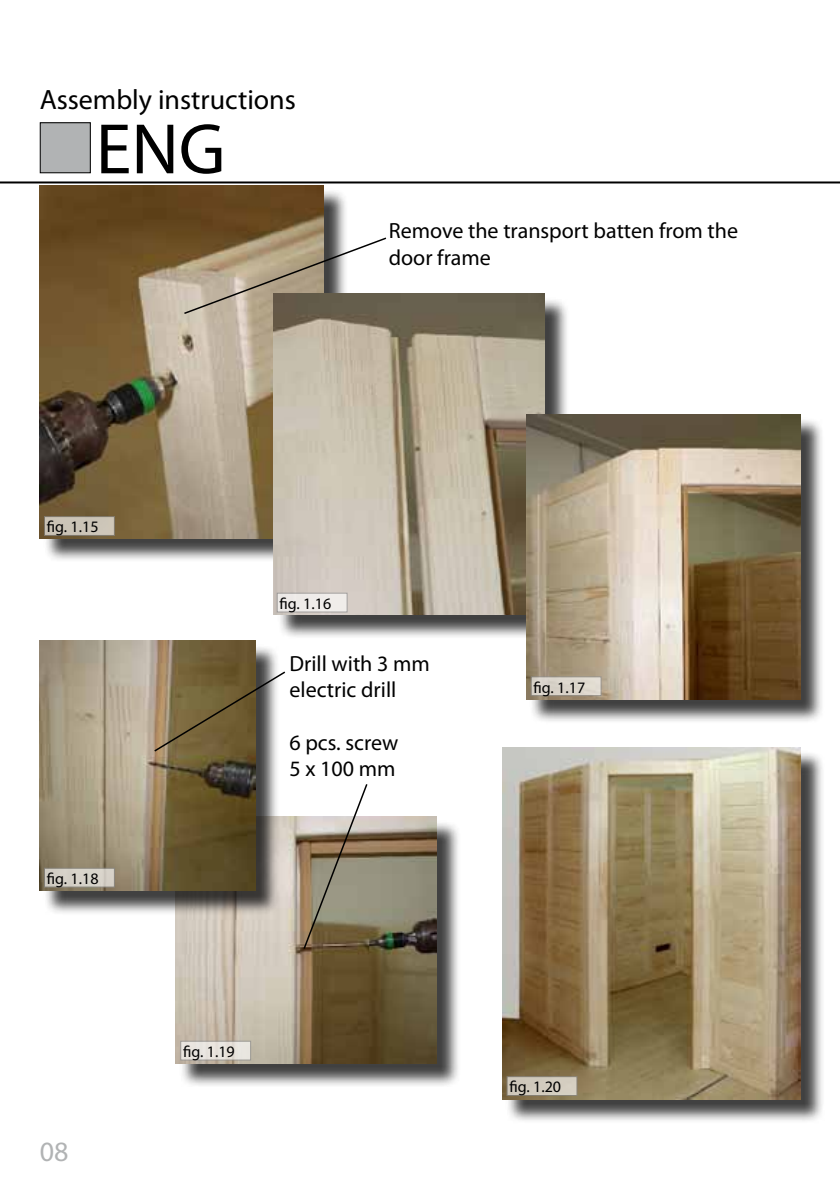
<style>
.page{position:relative;width:840px;height:1191px;background:#fff}
.page>*{position:absolute;margin:0;border:0;box-sizing:border-box;transform-origin:0 0}
.t1{font:72px "Myriad Pro";color:#000}
.t2{font:28px "Myriad Pro";color:#000}
.t3{font:28px "Myriad Pro";color:#b1b3b4}
.t4{font:22px/26.4px "Myriad Pro";color:#000}
.t5{font:16px "Myriad Pro";color:#000}
</style>
<div class="page">
<div style="left:505px;top:750px;width:319px;height:374px;background:#000;opacity:.75"></div>
<img style="left:502px;top:747px;width:297px;height:352px">
<div style="left:43px;top:188px;width:305px;height:375px;background:#000;opacity:.75"></div>
<img style="left:40px;top:185px;width:283px;height:353px">
<div style="left:277px;top:297px;width:292px;height:342px;background:#000;opacity:.75"></div>
<img style="left:274px;top:294px;width:270px;height:321px">
<div style="left:529px;top:417px;width:295px;height:307px;background:#000;opacity:.75"></div>
<img style="left:526px;top:414px;width:273px;height:285px">
<div style="left:44px;top:516px;width:71px;height:20px;background:#cbc4b7;border:1px solid #87888a"></div>
<div style="left:276px;top:592px;width:71px;height:20px;background:#efecea;border:1px solid #87888a"></div>
<div style="left:530px;top:676px;width:71px;height:20px;background:#dbd5cb;border:1px solid #87888a"></div>
<div style="left:179px;top:819px;width:282px;height:269px;background:#000;opacity:.75"></div>
<img style="left:176px;top:816px;width:260px;height:247px">
<div style="left:43px;top:644px;width:237px;height:271px;background:#000;opacity:.75"></div>
<img style="left:40px;top:641px;width:215px;height:249px">
<svg style="left:182px;top:236px;width:205px;height:79px;background:#a89c89"></svg>
<div style="left:44px;top:867px;width:71px;height:20px;background:#d6d1c9;border:1px solid #87888a"></div>
<div style="left:180px;top:1040px;width:71px;height:20px;background:#e8e4df;border:1px solid #87888a"></div>
<div style="left:506px;top:1076px;width:71px;height:20px;background:#d2cbbe;border:1px solid #87888a"></div>
<svg style="left:153px;top:670px;width:133px;height:83px;background:#847556"></svg>
<svg style="left:302px;top:784px;width:66px;height:166px"></svg>
<hr style="left:0;top:181px;width:839px;height:2px;background:#000">
<div style="left:40px;top:123px;width:50px;height:50px;background:#b1b3b4"></div>
<div style="left:40px;top:122px;width:51px;height:51px;border:1px solid #000"></div>
<p class="t2" style="left:40px;top:83px;width:257px">Assembly instructions</p>
<h1 class="t1" style="left:96px;top:105px;width:131px">ENG</h1>
<p class="t4" style="left:388px;top:217px;width:350px">Remove the transport batten from the door frame</p>
<p class="t5" style="left:47px;top:517px;width:53px">fig. 1.15</p>
<p class="t5" style="left:279px;top:593px;width:53px">fig. 1.16</p>
<p class="t5" style="left:47px;top:868px;width:53px">fig. 1.18</p>
<p class="t3" style="left:40px;top:1134px;width:30px">08</p>
<p class="t4" style="left:289px;top:650px;width:142px">Drill with 3 mm electric drill</p>
<p class="t4" style="left:289px;top:729px;width:110px">6 pcs. screw<br>5 x 100 mm</p>
<p class="t5" style="left:533px;top:677px;width:53px">fig. 1.17</p>
<p class="t5" style="left:183px;top:1041px;width:53px">fig. 1.19</p>
<p class="t5" style="left:509px;top:1077px;width:53px">fig. 1.20</p>
</div>
